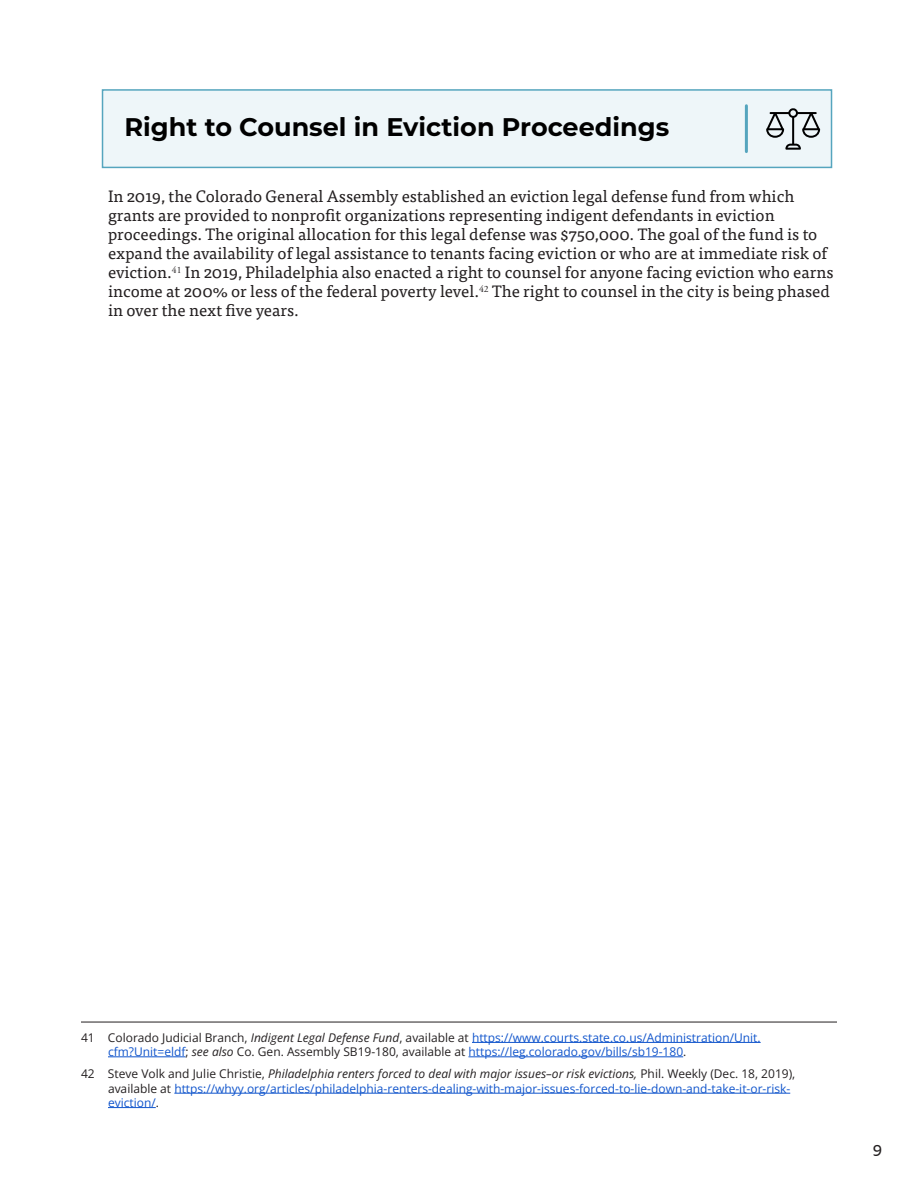
<style>
.page{position:relative;width:918px;height:1188px;background:#fff}
.page>*{position:absolute;margin:0;border:0;box-sizing:border-box;transform-origin:0 0}
.t1{font:700 25.5px "Montserrat";color:#000}
._6__Youth_Evictions{font:16.5px/19px "Tisa Pro";color:#231f20}
.t2{font:16.5px "Tisa Sans Pro";color:#231f20}
._2__Footnotes_Youth{font:12px/14.4px "Open Sans";color:#15c}
.s1{color:#231f20}
.s2{font-style:italic;color:#231f20}
</style>
<div class="page">
<div style="left:103px;top:90px;width:729px;height:77px;background:#eef6f9"></div>
<div style="left:102px;top:89px;width:730px;height:79px;border:2px solid #55a5be"></div>
<hr style="left:745px;top:106px;width:3px;height:46px;background:#55a5be">
<svg style="left:766px;top:108px;width:54px;height:42px"></svg>
<hr style="left:81px;top:1022px;width:756px;height:1px;background:#231f20">
<hr style="left:472px;top:1042px;width:289px;height:1px;background:#15c">
<hr style="left:108px;top:1057px;width:77px;height:1px;background:#15c">
<hr style="left:468px;top:1057px;width:215px;height:1px;background:#15c">
<hr style="left:174px;top:1093px;width:616px;height:1px;background:#15c">
<hr style="left:108px;top:1107px;width:48px;height:1px;background:#15c">
<p class="t1" style="left:124px;top:109px;width:546px">Right to Counsel in Eviction Proceedings</p>
<p class="_6__Youth_Evictions" style="left:108px;top:186px;width:727px">In 2019, the Colorado General Assembly established an eviction legal defense fund from which grants are provided to nonprofit organizations representing indigent defendants in eviction proceedings. The original allocation for this legal defense was $750,000. The goal of the fund is to expand the availability of legal assistance to tenants facing eviction or who are at immediate risk of eviction.<sup>41</sup> In 2019, Philadelphia also enacted a right to counsel for anyone facing eviction who earns income at 200% or less of the federal poverty level.<sup>42</sup> The right to counsel in the city is being phased in over the next five years.</p>
<p class="_2__Footnotes_Youth" style="left:108px;top:1030px;width:654px;text-indent:-27px"><span class="s1">41 Colorado Judicial Branch,</span> <span class="s2">Indigent Legal Defense Fund</span><span class="s1">, available at</span> https://www.courts.state.co.us/Administration/Unit. cfm?Unit=eldf<span class="s1">;</span> <span class="s2">see also</span> <span class="s1">Co. Gen. Assembly SB19-180, available at</span> https://leg.colorado.gov/bills/sb19-180<span class="s1">.</span></p>
<p class="_2__Footnotes_Youth" style="left:108px;top:1066px;width:689px;text-indent:-27px"><span class="s1">42 Steve Volk and Julie Christie,</span> <span class="s2">Philadelphia renters forced to deal with major issues–or risk evictions,</span> <span class="s1">Phil. Weekly (Dec. 18, 2019), available at</span> https://whyy.org/articles/philadelphia-renters-dealing-with-major-issues-forced-to-lie-down-and-take-it-or-risk&shy;eviction/<span class="s1">.</span></p>
<p class="t2" style="left:873px;top:1137px;width:11px">9</p>
</div>
